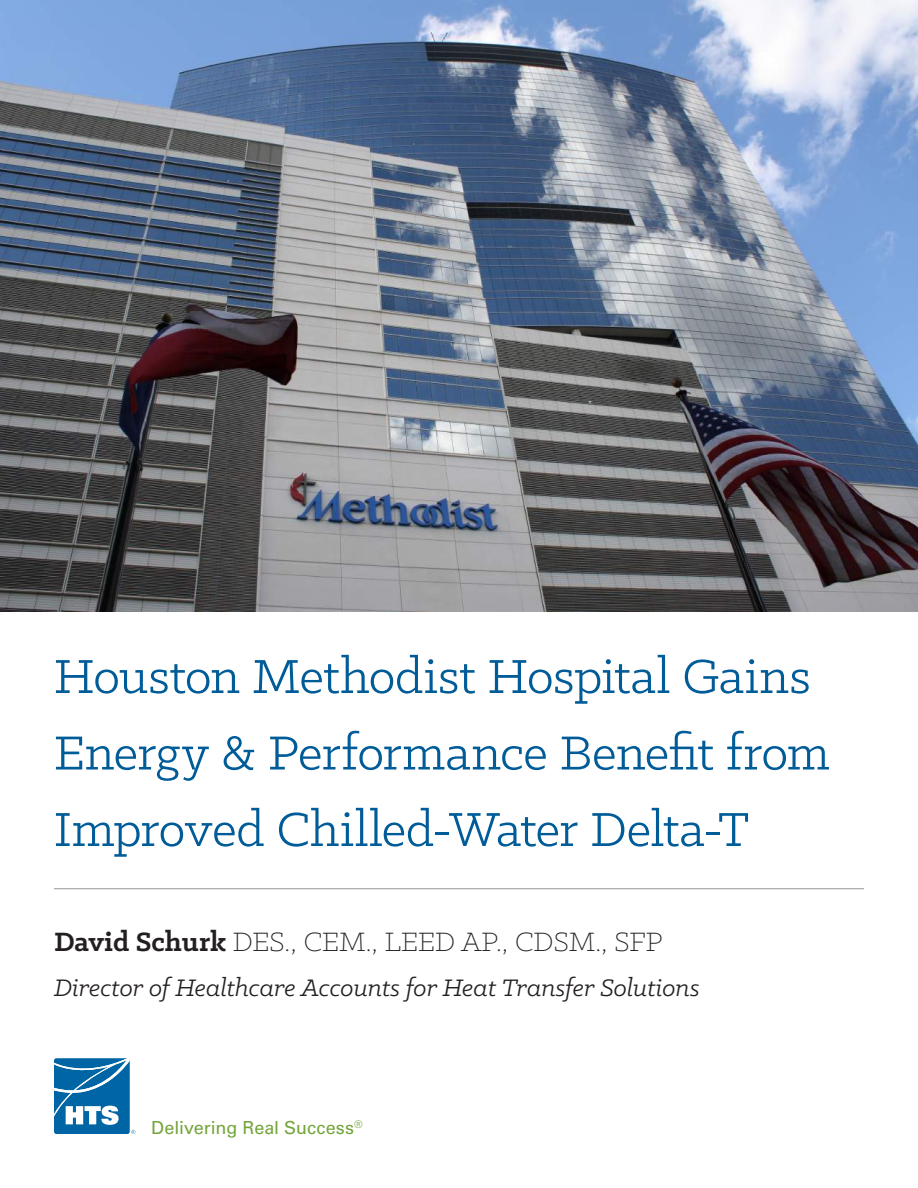
<style>
.page{position:relative;width:918px;height:1188px;background:#fff}
.page>*{position:absolute;margin:0;border:0;box-sizing:border-box;transform-origin:0 0}
.t1{font:54px/76.5px "Klinic Slab";letter-spacing:-.01em;color:#005c98}
.t2{font:300 30px "Klinic Slab";color:#231f20}
.t3{font:italic 27px "Klinic Slab";color:#231f20}
.t4{font:18px "Univers LT Std";color:#73a53a}
.s1{font-weight:700}
</style>
<div class="page">
<svg style="left:54px;top:1058px;width:81px;height:76px"></svg>
<img style="left:0;top:0;width:918px;height:612px">
<hr style="left:54px;top:888px;width:810px;height:1px;background:#95979a">
<p class="t1" style="left:54px;top:637px;width:777px">Houston Methodist Hospital Gains<br>Energy &amp; Performance Benefit from<br>Improved Chilled-Water Delta-T</p>
<p class="t2" style="left:54px;top:923px;width:610px"><span class="s1">David Schurk</span> DES., CEM., LEED AP., CDSM., SFP</p>
<p class="t3" style="left:54px;top:971px;width:647px">Director of Healthcare Accounts for Heat Transfer Solutions</p>
<p class="t4" style="left:151px;top:1117px;width:213px">Delivering Real Success<sup>®</sup></p>
</div>
